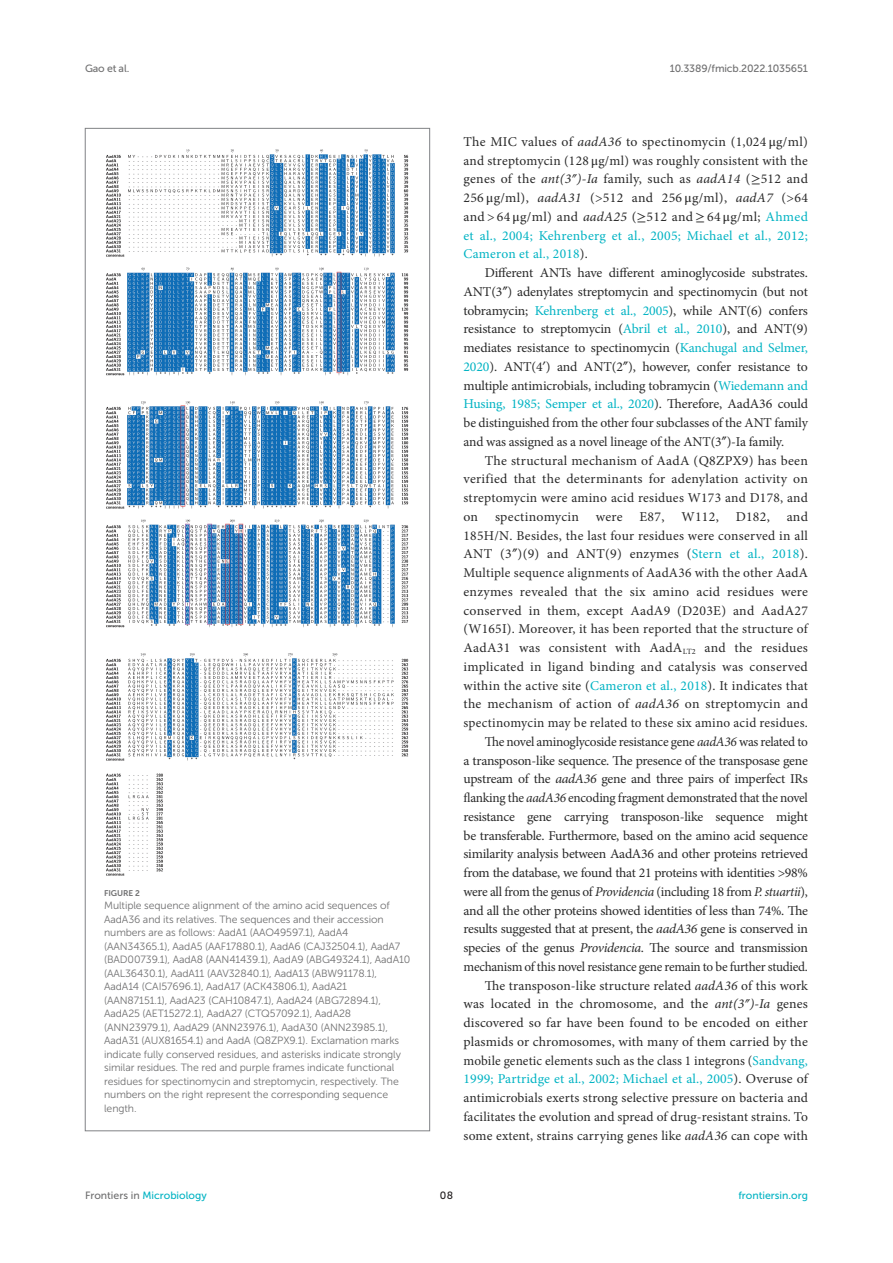
<style>
.page{position:relative;width:893px;height:1263px;background:#fff}
.page>*{position:absolute;margin:0;border:0;box-sizing:border-box;transform-origin:0 0}
.TEXT{font:13.5px/18.8px "Minion Pro";letter-spacing:-.005em;color:#292929;text-align:justify}
.TEXT_FLUSH{font:13.5px/18.8px "Minion Pro";letter-spacing:.02em;color:#292929;text-align:justify}
.FIG_LEG{font:10.5px/13.5px "Museo Sans 300";letter-spacing:-.01em;color:#6f6f70}
.t1{font:10.5px "Museo Sans 500";color:#00b3c3}
.t2{font:10.5px "Museo Sans 500";letter-spacing:-.015em;color:#6f6f70}
.t3{font:10.5px "Museo Sans 500";color:#231f20}
.FIG_HD{font:8.25px "Museo Sans 700";letter-spacing:-.01em;color:#6f6f70}
.s1{font-style:italic}
.s2{font-family:"STIX General"}
.s3{font-family:"Gentium Plus";font-style:italic}
.s4{color:#00b3c3}
.s5{font-family:"Gentium Plus"}
.s6{color:#6f6f70}
</style>
<div class="page">
<img style="left:106px;top:149px;width:303px;height:727px">
<p class="t2" style="left:85px;top:63px;width:46px">Gao et al.</p>
<p class="t2" style="left:670px;top:63px;width:140px">10.3389/fmicb.2022.1035651</p>
<p class="FIG_HD" style="left:104px;top:888px;width:37px">FIGURE 2</p>
<p class="FIG_LEG" style="left:104px;top:899px;width:308px">Multiple sequence alignment of the amino acid sequences of AadA36 and its relatives. The sequences and their accession numbers are as follows: AadA1 (AAO49597.1), AadA4 (AAN34365.1), AadA5 (AAF17880.1), AadA6 (CAJ32504.1), AadA7 (BAD00739.1), AadA8 (AAN41439.1), AadA9 (ABG49324.1), AadA10 (AAL36430.1), AadA11 (AAV32840.1), AadA13 (ABW91178.1), AadA14 (CAI57696.1), AadA17 (ACK43806.1), AadA21 (AAN87151.1), AadA23 (CAH10847.1), AadA24 (ABG72894.1), AadA25 (AET15272.1), AadA27 (CTQ57092.1), AadA28 (ANN23979.1), AadA29 (ANN23976.1), AadA30 (ANN23985.1), AadA31 (AUX81654.1) and AadA (Q8ZPX9.1). Exclamation marks indicate fully conserved residues, and asterisks indicate strongly similar residues. The red and purple frames indicate functional residues for spectinomycin and streptomycin, respectively. The numbers on the right represent the corresponding sequence length.</p>
<p class="TEXT_FLUSH" style="left:463px;top:132px;width:346px">The MIC values of <span class="s1">aadA36</span> to spectinomycin (1,024 <span class="s2">μ</span>g/ml) and streptomycin (128 <span class="s2">μ</span>g/ml) was roughly consistent with the genes of the <span class="s1">ant(3</span><span class="s3">″</span><span class="s1">)-Ia</span> family, such as <span class="s1">aadA14</span> (<span class="s2">≥</span>512 and 256 <span class="s2">μ</span>g/ml), <span class="s1">aadA31</span> (&gt;512 and 256 <span class="s2">μ</span>g/ml), <span class="s1">aadA7</span> (&gt;64 and &gt; 64 <span class="s2">μ</span>g/ml) and <span class="s1">aadA25</span> (<span class="s2">≥</span>512 and<span class="s2">≥</span>64 <span class="s2">μ</span>g/ml; <span class="s4">Ahmed et al., 2004; Kehrenberg et al., 2005; Michael et al., 2012; Cameron et al., 2018</span>).</p>
<p class="TEXT" style="left:463px;top:263px;width:346px;text-indent:21px">Different ANTs have different aminoglycoside substrates.<br>ANT(3<span class="s5">″</span>) adenylates streptomycin and spectinomycin (but not tobramycin; <span class="s4">Kehrenberg et al., 2005</span>), while ANT(6) confers resistance to streptomycin (<span class="s4">Abril et al., 2010</span>), and ANT(9) mediates resistance to spectinomycin (<span class="s4">Kanchugal and Selmer, 2020</span>). ANT(4<span class="s5">′</span>) and ANT(2<span class="s5">″</span>), however, confer resistance to multiple antimicrobials, including tobramycin (<span class="s4">Wiedemann and Husing, 1985; Semper et al., 2020</span>). Therefore, AadA36 could be distinguished from the other four subclasses of the ANT family and was assigned as a novel lineage of the ANT(3<span class="s5">″</span>)-Ia family.</p>
<p class="TEXT" style="left:463px;top:451px;width:346px;text-indent:21px">The structural mechanism of AadA (Q8ZPX9) has been verified that the determinants for adenylation activity on streptomycin were amino acid residues W173 and D178, and on spectinomycin were E87, W112, D182, and 185H/N. Besides, the last four residues were conserved in all ANT (3<span class="s5">″</span>)(9) and ANT(9) enzymes (<span class="s4">Stern et al., 2018</span>).<br>Multiple sequence alignments of AadA36 with the other AadA enzymes revealed that the six amino acid residues were conserved in them, except AadA9 (D203E) and AadA27 (W165I). Moreover, it has been reported that the structure of AadA31 was consistent with AadA<sub>LT2</sub> and the residues implicated in ligand binding and catalysis was conserved within the active site (<span class="s4">Cameron et al., 2018</span>). It indicates that the mechanism of action of <span class="s1">aadA36</span> on streptomycin and spectinomycin may be related to these six amino acid residues.</p>
<p class="TEXT" style="left:463px;top:732px;width:346px;text-indent:21px">The novel aminoglycoside resistance gene <span class="s1">aadA36</span> was related to a transposon-like sequence. The presence of the transposase gene upstream of the <span class="s1">aadA36</span> gene and three pairs of imperfect IRs flanking the <span class="s1">aadA36</span> encoding fragment demonstrated that the novel resistance gene carrying transposon-like sequence might be transferable. Furthermore, based on the amino acid sequence similarity analysis between AadA36 and other proteins retrieved from the database, we found that 21 proteins with identities &gt;98% were all from the genus of <span class="s1">Providencia</span> (including 18 from <span class="s1">P. stuartii</span>), and all the other proteins showed identities of less than 74%. The results suggested that at present, the <span class="s1">aadA36</span> gene is conserved in species of the genus <span class="s1">Providencia</span>. The source and transmission mechanism of this novel resistance gene remain to be further studied.</p>
<p class="TEXT" style="left:463px;top:976px;width:346px;text-indent:21px">The transposon-like structure related <span class="s1">aadA36</span> of this work was located in the chromosome, and the <span class="s1">ant(3</span><span class="s3">″</span><span class="s1">)-Ia</span> genes discovered so far have been found to be encoded on either plasmids or chromosomes, with many of them carried by the mobile genetic elements such as the class 1 integrons (<span class="s4">Sandvang, 1999; Partridge et al., 2002; Michael et al., 2005</span>). Overuse of antimicrobials exerts strong selective pressure on bacteria and facilitates the evolution and spread of drug-resistant strains. To some extent, strains carrying genes like <span class="s1">aadA36</span> can cope with</p>
<p class="t1" style="left:85px;top:1190px;width:123px"><span class="s6">Frontiers in</span> Microbiology</p>
<p class="t3" style="left:440px;top:1190px;width:15px">08</p>
<p class="t1" style="left:738px;top:1190px;width:71px">frontiersin.org</p>
</div>
